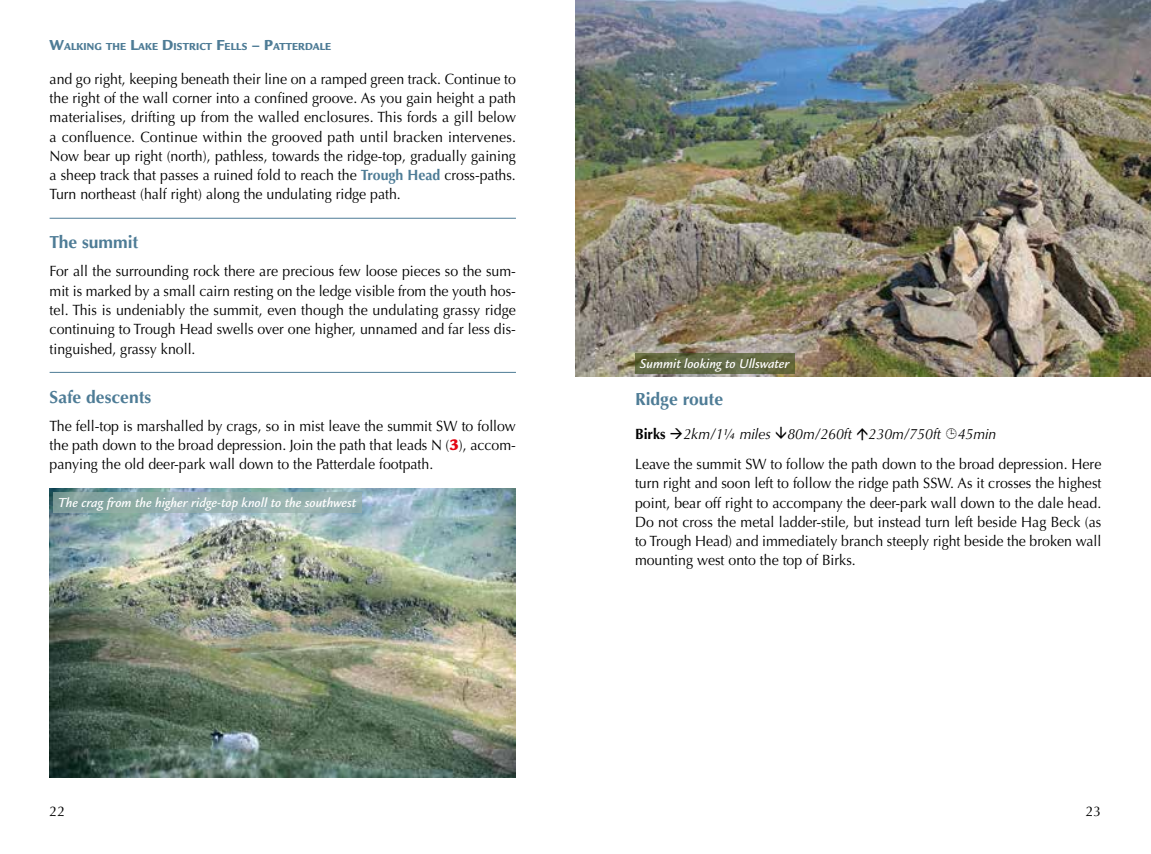
<style>
.page{position:relative;width:1151px;height:854px;background:#fff}
.page>*{position:absolute;margin:0;border:0;box-sizing:border-box;transform-origin:0 0}
.t1{font:700 17.5px "Optima LT Pro";color:#4e7c96}
.t2{font:14.88px/19.2px "Optima LT Pro";color:#000;text-align:justify;scale:.95 1}
.t3{font:italic 500 14px "Legacy Sans";color:#fff}
.t4{font:14px "Optima LT Pro";color:#000}
.t5{font:900 11.03px "Legacy Sans";letter-spacing:.015em;color:#4e7c96;scale:.9 1}
.s1{font-size:15.75px}
.s2{font-weight:700;color:#4e7c96}
.s3{font-family:"Legacy Sans";font-weight:900;font-size:16.62px;color:#e30613}
.s4{font-weight:700}
.s5{font-style:italic}
</style>
<div class="page">
<hr style="left:50px;top:218px;width:466px;height:1px;background:#4e7c96">
<hr style="left:50px;top:372px;width:466px;height:1px;background:#4e7c96">
<img style="left:50px;top:488px;width:466px;height:289px">
<svg style="left:53px;top:491px;width:308px;height:21px;background:#91adac"></svg>
<img style="left:575px;top:0;width:576px;height:376px">
<svg style="left:635px;top:353px;width:159px;height:20px;background:#636a43"></svg>
<p class="t5" style="left:50px;top:40px;width:314px"><span class="s1">W</span>ALKING THE <span class="s1">L</span>AKE <span class="s1">D</span>ISTRICT <span class="s1">F</span>ELLS <span class="s1">– P</span>ATTERDALE</p>
<p class="t2" style="left:50px;top:69px;width:492px">and go right, keeping beneath their line on a ramped green track. Continue to the right of the wall corner into a confined groove. As you gain height a path materialises, drifting up from the walled enclosures. This fords a gill below a confluence. Continue within the grooved path until bracken intervenes.<br>Now bear up right (north), pathless, towards the ridge-top, gradually gaining a sheep track that passes a ruined fold to reach the <span class="s2">Trough Head</span> cross-paths.<br>Turn northeast (half right) along the undulating ridge path.</p>
<p class="t1" style="left:50px;top:231px;width:90px">The summit</p>
<p class="t2" style="left:50px;top:262px;width:492px">For all the surrounding rock there are precious few loose pieces so the sum&shy;mit is marked by a small cairn resting on the ledge visible from the youth hos&shy;tel. This is undeniably the summit, even though the undulating grassy ridge continuing to Trough Head swells over one higher, unnamed and far less dis&shy;tinguished, grassy knoll.</p>
<p class="t1" style="left:50px;top:385px;width:103px">Safe descents</p>
<p class="t2" style="left:50px;top:416px;width:492px">The fell-top is marshalled by crags, so in mist leave the summit SW to follow the path down to the broad depression. Join the path that leads N (<span class="s3">3</span>), accom&shy;panying the old deer-park wall down to the Patterdale footpath.</p>
<p class="t3" style="left:58px;top:495px;width:300px">The crag from the higher ridge-top knoll to the southwest</p>
<p class="t4" style="left:50px;top:802px;width:17px">22</p>
<p class="t3" style="left:640px;top:356px;width:151px">Summit looking to Ullswater</p>
<p class="t1" style="left:635px;top:387px;width:90px">Ridge route</p>
<p class="t2" style="left:635px;top:419px;width:492px;line-height:30.1px"><span class="s4">Birks</span> →<span class="s5">2km/1¼ miles 80m/260ft 230m/750ft 45min<br></span>Leave the summit SW to follow the path down to the broad depression. Here</p>
<p class="t2" style="left:635px;top:473px;width:492px">turn right and soon left to follow the ridge path SSW. As it crosses the highest point, bear off right to accompany the deer-park wall down to the dale head.<br>Do not cross the metal ladder-stile, but instead turn left beside Hag Beck (as to Trough Head) and immediately branch steeply right beside the broken wall mounting west onto the top of Birks.</p>
<p class="t4" style="left:1086px;top:802px;width:17px">23</p>
</div>
